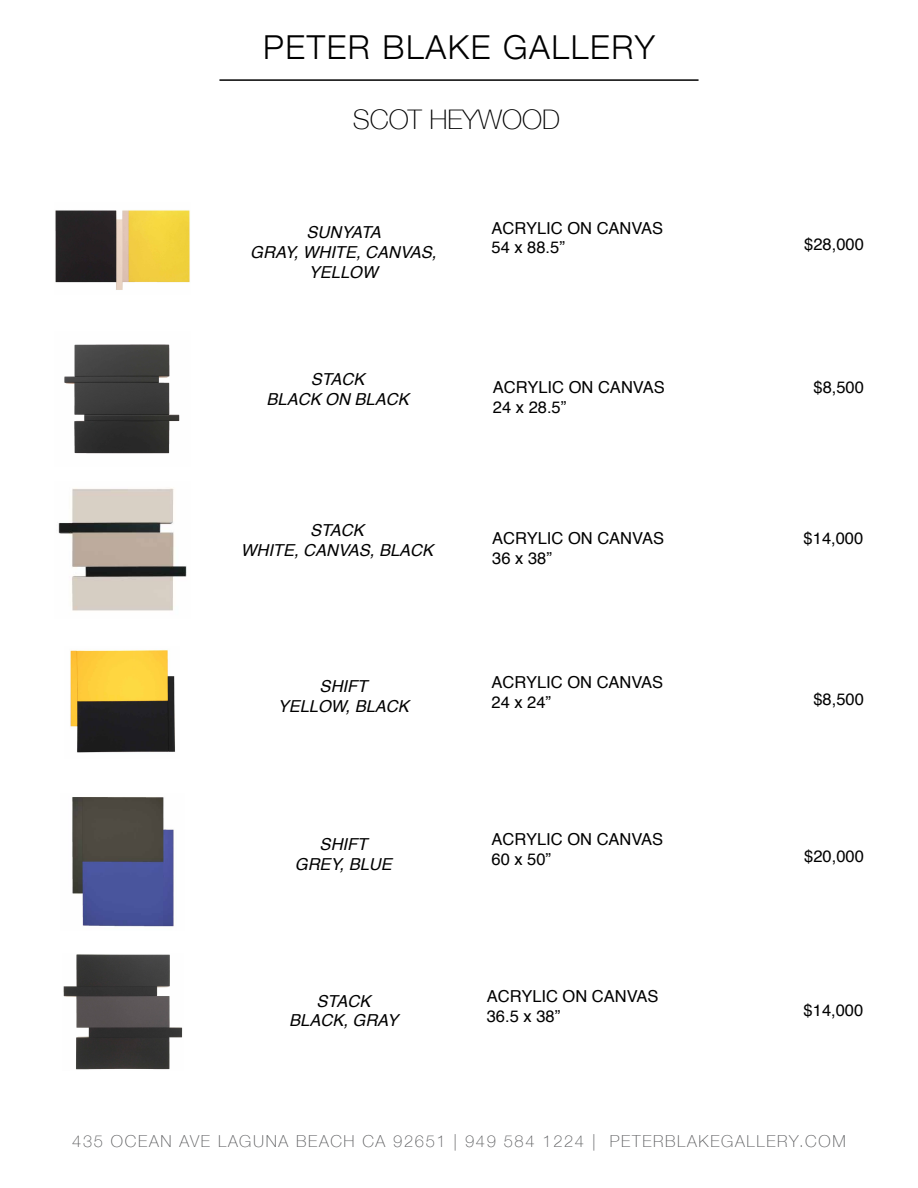
<style>
.page{position:relative;width:918px;height:1188px;background:#fff}
.page>*{position:absolute;margin:0;border:0;box-sizing:border-box;transform-origin:0 0}
.t1{font:300 33px "Helvetica Neue";letter-spacing:.05em;color:#000}
.t2{font:100 27px "Helvetica Neue";color:#000}
.t3{font:16.5px/19.8px "Helvetica";color:#000}
.t4{font:italic 16.5px/19.8px "Helvetica";color:#000;text-align:center}
.t5{font:100 16.5px "Helvetica Neue";letter-spacing:.1em;color:#5a5b5d}
</style>
<div class="page">
<img style="left:64px;top:344px;width:116px;height:110px">
<hr style="left:219px;top:79px;width:480px;height:2px;background:#000">
<img style="left:58px;top:488px;width:129px;height:123px">
<img style="left:63px;top:954px;width:120px;height:116px">
<img style="left:55px;top:210px;width:135px;height:80px">
<img style="left:70px;top:650px;width:105px;height:103px">
<img style="left:72px;top:797px;width:102px;height:130px">
<h1 class="t1" style="left:263px;top:21px;width:393px">PETER BLAKE GALLERY</h1>
<h2 class="t2" style="left:353px;top:99px;width:209px">SCOT HEYWOOD</h2>
<p class="t4" style="left:250px;top:223px;width:188px">SUNYATA<br>GRAY, WHITE, CANVAS,<br>YELLOW</p>
<p class="t3" style="left:492px;top:218px;width:173px">ACRYLIC ON CANVAS<br>54 x 88.5”</p>
<p class="t3" style="left:804px;top:235px;width:61px">$28,000</p>
<p class="t4" style="left:267px;top:370px;width:144px">STACK<br>BLACK ON BLACK</p>
<p class="t3" style="left:493px;top:378px;width:173px">ACRYLIC ON CANVAS<br>24 x 28.5”</p>
<p class="t3" style="left:814px;top:378px;width:52px">$8,500</p>
<p class="t4" style="left:241px;top:520px;width:194px">STACK<br>WHITE, CANVAS, BLACK</p>
<p class="t3" style="left:492px;top:529px;width:173px">ACRYLIC ON CANVAS<br>36 x 38”</p>
<p class="t3" style="left:804px;top:529px;width:61px">$14,000</p>
<p class="t4" style="left:278px;top:677px;width:133px">SHIFT<br>YELLOW, BLACK</p>
<p class="t3" style="left:492px;top:673px;width:173px">ACRYLIC ON CANVAS<br>24 x 24”</p>
<p class="t4" style="left:295px;top:834px;width:98px">SHIFT<br>GREY, BLUE</p>
<p class="t3" style="left:492px;top:830px;width:173px">ACRYLIC ON CANVAS<br>60 x 50”</p>
<p class="t3" style="left:813px;top:690px;width:52px">$8,500</p>
<p class="t3" style="left:804px;top:847px;width:61px">$20,000</p>
<p class="t3" style="left:487px;top:987px;width:173px">ACRYLIC ON CANVAS<br>36.5 x 38”</p>
<p class="t4" style="left:289px;top:991px;width:110px">STACK<br>BLACK, GRAY</p>
<p class="t3" style="left:804px;top:1000px;width:61px">$14,000</p>
<p class="t5" style="left:72px;top:1129px;width:775px">435 OCEAN AVE LAGUNA BEACH CA 92651 | 949 584 1224 | PETERBLAKEGALLERY.COM</p>
</div>
